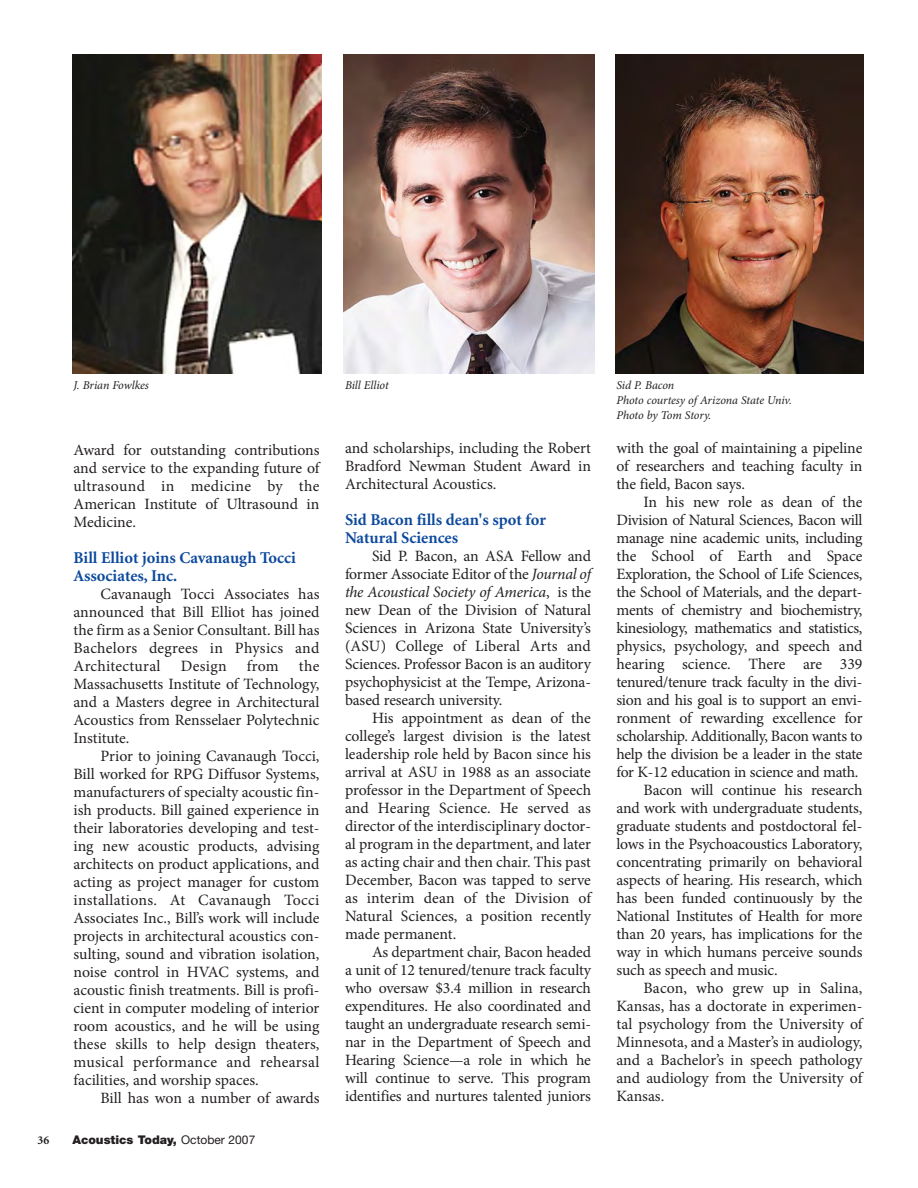
<style>
.page{position:relative;width:918px;height:1188px;background:#fff}
.page>*{position:absolute;margin:0;border:0;box-sizing:border-box;transform-origin:0 0}
.t1{font:700 16.5px/18px "Minion";color:#0c499c}
.t2{font:15.75px/18px "Minion Pro";letter-spacing:-.01em;color:#231f20;text-align:justify}
.t3{font:italic 12px/15px "Minion Pro";letter-spacing:-.01em;color:#231f20}
.t4{font:900 12px "Helvetica Neue";color:#231f20}
.t5{font:700 12px "Minion";color:#231f20}
.s1{font-weight:400}
.s2{font-style:italic}
</style>
<div class="page">
<img style="left:72px;top:54px;width:250px;height:320px">
<img style="left:344px;top:54px;width:250px;height:319px">
<img style="left:615px;top:54px;width:249px;height:319px">
<p class="t3" style="left:74px;top:379px;width:77px">J. Brian Fowlkes</p>
<p class="t3" style="left:345px;top:379px;width:45px">Bill Elliot</p>
<p class="t3" style="left:616px;top:379px;width:177px">Sid P. Bacon<br>Photo courtesy of Arizona State Univ.<br>Photo by Tom Story.</p>
<p class="t2" style="left:74px;top:442px;width:248px">Award for outstanding contributions and service to the expanding future of ultrasound in medicine by the American Institute of Ultrasound in Medicine.</p>
<p class="t1" style="left:74px;top:550px;width:224px">Bill Elliot joins Cavanaugh Tocci<br>Associates, Inc.</p>
<p class="t2" style="left:74px;top:586px;width:248px;text-indent:27px">Cavanaugh Tocci Associates has announced that Bill Elliot has joined the firm as a Senior Consultant. Bill has Bachelors degrees in Physics and Architectural</p>
<p class="t2" style="left:74px;top:658px;width:248px;text-indent:225px">the Massachusetts Institute of Technology, and a Masters degree in Architectural Acoustics from Rensselaer Polytechnic Institute.</p>
<p class="t2" style="left:74px;top:748px;width:248px;text-indent:27px">Prior to joining Cavanaugh Tocci, Bill worked for RPG Diffusor Systems, manufacturers of specialty acoustic fin&shy;ish products. Bill gained experience in their laboratories developing and test&shy;ing new acoustic products, advising architects on product applications, and acting as project manager for custom installations. At Cavanaugh Tocci Associates Inc., Bill’s work will include projects in architectural acoustics con&shy;sulting, sound and vibration isolation, noise control in HVAC systems, and acoustic finish treatments. Bill is profi&shy;cient in computer modeling of interior room acoustics, and he will be using these skills to help design theaters, musical performance and rehearsal facilities, and worship spaces.</p>
<p class="t2" style="left:100px;top:1090px;width:221px">Bill has won a number of awards</p>
<p class="t2" style="left:181px;top:658px;width:47px">Design</p>
<p class="t2" style="left:247px;top:658px;width:34px">from</p>
<p class="t5" style="left:38px;top:1136px;width:13px">36</p>
<p class="t4" style="left:72px;top:1136px;width:184px">Acoustics Today, <span class="s1">October 2007</span></p>
<p class="t2" style="left:345px;top:441px;width:248px">and scholarships, including the Robert Bradford Newman Student Award in Architectural Acoustics.</p>
<p class="t1" style="left:345px;top:512px;width:203px">Sid Bacon fills dean's spot for<br>Natural Sciences</p>
<p class="t2" style="left:345px;top:549px;width:248px;text-indent:27px">Sid P. Bacon, an ASA Fellow and former Associate Editor of the <span class="s2">Journal of the Acoustical Society of America</span>, is the new Dean of the Division of Natural Sciences in Arizona State University’s (ASU) College of Liberal Arts and Sciences. Professor Bacon is an auditory psychophysicist at the Tempe, Arizona&shy;based research university.</p>
<p class="t2" style="left:345px;top:711px;width:248px;text-indent:27px">His appointment as dean of the college’s largest division is the latest leadership role held by Bacon since his arrival at ASU in 1988 as an associate professor in the Department of Speech and Hearing Science. He served as director of the interdisciplinary doctor&shy;al program in the department, and later as acting chair and then chair. This past December, Bacon was tapped to serve as interim dean of the Division of Natural Sciences, a position recently made permanent.</p>
<p class="t2" style="left:345px;top:945px;width:248px;text-indent:27px">As department chair, Bacon headed a unit of 12 tenured/tenure track faculty who oversaw $3.4 million in research expenditures. He also coordinated and taught an undergraduate research semi&shy;nar in the Department of Speech and Hearing Science—a role in which he will continue to serve. This program identifies and nurtures talented juniors</p>
<p class="t2" style="left:616px;top:441px;width:248px">with the goal of maintaining a pipeline of researchers and teaching faculty in the field, Bacon says.</p>
<p class="t2" style="left:643px;top:495px;width:220px">In his new role as dean of the</p>
<p class="t2" style="left:616px;top:513px;width:248px">Division of Natural Sciences, Bacon will</p>
<p class="t2" style="left:616px;top:531px;width:247px">manage nine academic units, including</p>
<p class="t2" style="left:616px;top:549px;width:247px">the School of Earth and Space</p>
<p class="t2" style="left:616px;top:567px;width:247px">Exploration, the School of Life Sciences,</p>
<p class="t2" style="left:616px;top:585px;width:247px">the School of Materials, and the depart-</p>
<p class="t2" style="left:616px;top:603px;width:248px">ments of chemistry and biochemistry,</p>
<p class="t2" style="left:616px;top:621px;width:247px">kinesiology, mathematics and statistics,</p>
<p class="t2" style="left:616px;top:639px;width:247px">physics, psychology, and speech and</p>
<p class="t2" style="left:616px;top:657px;width:248px">hearing science. There are 339</p>
<p class="t2" style="left:616px;top:675px;width:247px">tenured/tenure track faculty in the divi-</p>
<p class="t2" style="left:616px;top:693px;width:247px">sion and his goal is to support an envi-</p>
<p class="t2" style="left:616px;top:711px;width:248px">ronment of rewarding excellence for</p>
<p class="t2" style="left:616px;top:729px;width:247px">scholarship. Additionally, Bacon wants to</p>
<p class="t2" style="left:616px;top:747px;width:247px">help the division be a leader in the state</p>
<p class="t2" style="left:616px;top:765px;width:243px">for K-12 education in science and math.</p>
<p class="t2" style="left:643px;top:783px;width:220px">Bacon will continue his research</p>
<p class="t2" style="left:616px;top:801px;width:248px">and work with undergraduate students,</p>
<p class="t2" style="left:616px;top:819px;width:247px">graduate students and postdoctoral fel-</p>
<p class="t2" style="left:616px;top:837px;width:248px">lows in the Psychoacoustics Laboratory,</p>
<p class="t2" style="left:616px;top:855px;width:247px">concentrating primarily on behavioral</p>
<p class="t2" style="left:616px;top:873px;width:248px">aspects of hearing. His research, which</p>
<p class="t2" style="left:616px;top:891px;width:248px">has been funded continuously by the</p>
<p class="t2" style="left:616px;top:909px;width:247px">National Institutes of Health for more</p>
<p class="t2" style="left:616px;top:927px;width:248px">than 20 years, has implications for the</p>
<p class="t2" style="left:616px;top:945px;width:247px">way in which humans perceive sounds</p>
<p class="t2" style="left:616px;top:963px;width:163px">such as speech and music.</p>
<p class="t2" style="left:643px;top:981px;width:221px">Bacon, who grew up in Salina,</p>
<p class="t2" style="left:616px;top:999px;width:248px">Kansas, has a doctorate in experimen-</p>
<p class="t2" style="left:616px;top:1017px;width:247px">tal psychology from the University of</p>
<p class="t2" style="left:616px;top:1035px;width:247px">Minnesota, and a Master’s in audiology,</p>
<p class="t2" style="left:616px;top:1053px;width:248px">and a Bachelor’s in speech pathology</p>
<p class="t2" style="left:616px;top:1071px;width:247px">and audiology from the University of</p>
<p class="t2" style="left:616px;top:1089px;width:49px">Kansas.</p>
</div>
